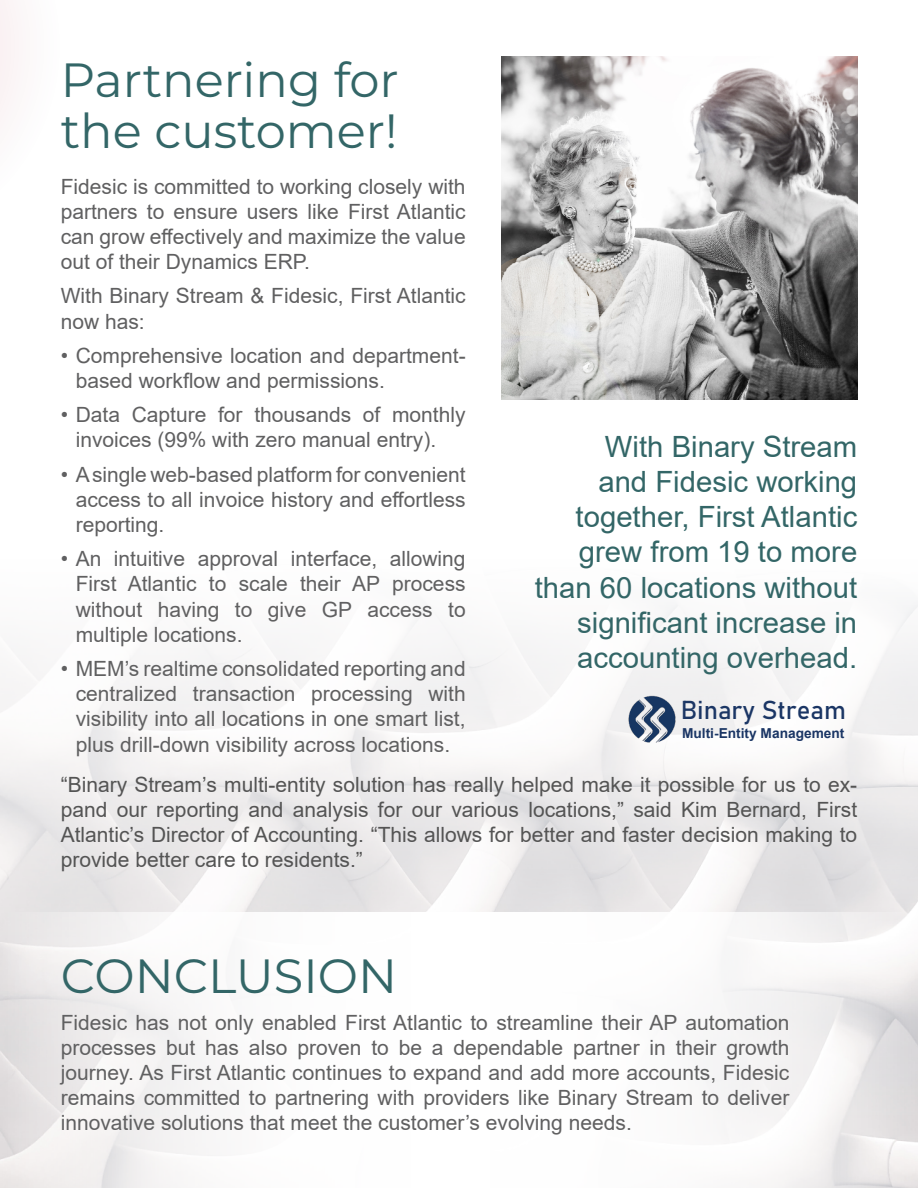
<style>
.page{position:relative;width:918px;height:1188px;background:#fff}
.page>*{position:absolute;margin:0;border:0;box-sizing:border-box;transform-origin:0 0}
.t1{font:48px/51px "Montserrat";color:#336667}
.t2{font:29.25px/35.1px "Arial";color:#336667;text-align:right}
.t3{font:25.65px "Bahnschrift";color:#1b3665}
.t4{font:21px/25.2px "Arial";color:#606061;text-align:justify}
.t5{font:21px/25.2px "Arial";color:#545454;text-align:justify}
.t6{font:700 13.65px "Arial";color:#1b3665}
</style>
<div class="page">
<div style="left:0;top:0;width:15px;height:112px;background:#faf3f4"></div>
<svg style="left:0;top:913px;width:918px;height:275px"></svg>
<img style="left:502px;top:57px;width:355px;height:343px">
<img style="left:628px;top:695px;width:49px;height:48px">
<h1 class="t1" style="left:61px;top:53px;width:340px">Partnering for the customer!</h1>
<p class="t4" style="left:61px;top:173px;width:407px">Fidesic is committed to working closely with partners to ensure users like First Atlantic can grow effectively and maximize the value out of their Dynamics ERP.</p>
<p class="t4" style="left:61px;top:283px;width:407px">With Binary Stream &amp; Fidesic, First Atlantic now has:</p>
<p class="t4" style="left:76px;top:343px;width:391px;text-indent:-15px">• Comprehensive location and department&shy;based workflow and permissions.</p>
<p class="t4" style="left:76px;top:402px;width:391px;text-indent:-15px">• Data Capture for thousands of monthly invoices (99% with zero manual entry).</p>
<p class="t4" style="left:76px;top:461px;width:391px;text-indent:-15px">• A single web-based platform for convenient access to all invoice history and effortless reporting.</p>
<p class="t4" style="left:76px;top:546px;width:391px;text-indent:-15px">• An intuitive approval interface, allowing First Atlantic to scale their AP process without having to give GP access to multiple locations.</p>
<p class="t4" style="left:76px;top:656px;width:391px;text-indent:-15px">• MEM’s realtime consolidated reporting and centralized transaction processing with visibility into all locations in one smart list, plus drill-down visibility across locations.</p>
<h2 class="t2" style="left:535px;top:429px;width:324px">With Binary Stream<br>and Fidesic working together, First Atlantic grew from 19 to more than 60 locations without significant increase in accounting overhead.</h2>
<p class="t3" style="left:681px;top:691px;width:167px">Binary Stream</p>
<p class="t6" style="left:682px;top:723px;width:164px">Multi-Entity Management</p>
<p class="t5" style="left:61px;top:771px;width:798px">“Binary Stream’s multi-entity solution has really helped make it possible for us to ex&shy;pand our reporting and analysis for our various locations,” said Kim Bernard, First Atlantic’s Director of Accounting. “This allows for better and faster decision making to provide better care to residents.”</p>
<h1 class="t1" style="left:61px;top:949px;width:338px">CONCLUSION</h1>
<p class="t4" style="left:61px;top:1009px;width:730px">Fidesic has not only enabled First Atlantic to streamline their AP automation processes but has also proven to be a dependable partner in their growth journey. As First Atlantic continues to expand and add more accounts, Fidesic remains committed to partnering with providers like Binary Stream to deliver innovative solutions that meet the customer’s evolving needs.</p>
</div>
